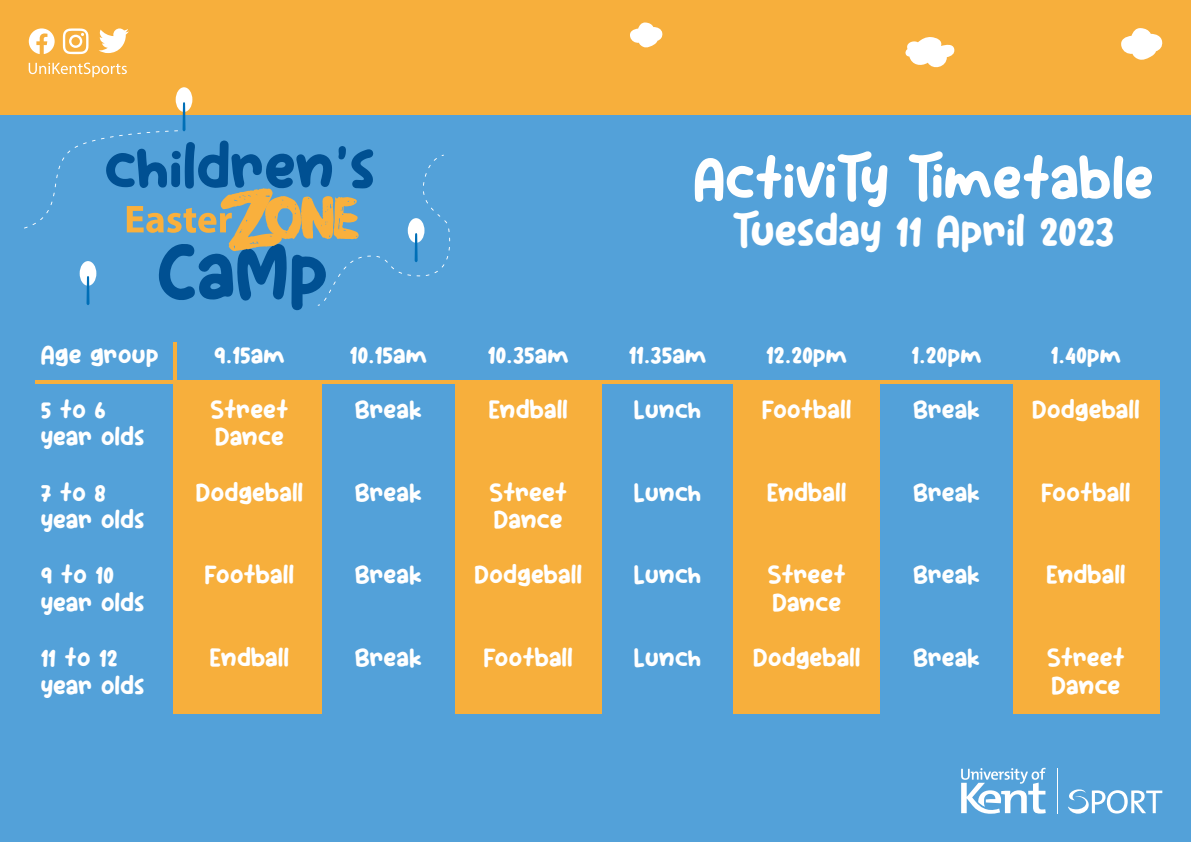
<style>
.page{position:relative;width:1191px;height:842px;background:#fff}
.page>*{position:absolute;margin:0;border:0;box-sizing:border-box;transform-origin:0 0}
.t1{font:70.6px "Om Botak";color:#005092}
.t2{font:56.5px "Om Botak";color:#005092}
.t3{font:52.6px "Om Botak";color:#fff}
.t4{font:39.5px "Om Botak";color:#fff}
.t5{font:23px/27.6px "Om Botak";color:#fff}
</style>
<div class="page">
<div style="left:0;top:107px;width:1191px;height:735px;background:#53a1d9"></div>
<div style="left:0;top:0;width:1191px;height:115px;background:#f7af3c"></div>
<svg style="left:630px;top:22px;width:33px;height:26px"></svg>
<svg style="left:1121px;top:28px;width:41px;height:32px"></svg>
<svg style="left:905px;top:37px;width:50px;height:31px"></svg>
<svg style="left:961px;top:768px;width:84px;height:46px"></svg>
<svg style="left:1068px;top:789px;width:94px;height:25px"></svg>
<hr style="left:1056px;top:768px;width:1px;height:45px;background:#fff">
<svg style="left:29px;top:63px;width:98px;height:14px"></svg>
<svg style="left:99px;top:28px;width:30px;height:25px"></svg>
<svg style="left:63px;top:28px;width:25px;height:26px"></svg>
<svg style="left:29px;top:28px;width:26px;height:26px"></svg>
<div style="left:455px;top:384px;width:146px;height:330px;background:#f7af3c"></div>
<div style="left:733px;top:384px;width:147px;height:330px;background:#f7af3c"></div>
<div style="left:1013px;top:384px;width:146px;height:330px;background:#f7af3c"></div>
<div style="left:175px;top:384px;width:147px;height:330px;background:#f7af3c"></div>
<hr style="left:174px;top:342px;width:3px;height:372px;background:#f7af3c">
<hr style="left:35px;top:380px;width:1124px;height:4px;background:#f7af3c">
<div style="left:176px;top:87px;width:16px;height:25px;background:#fff;border-radius:50%"></div>
<svg style="left:24px;top:102px;width:426px;height:204px"></svg>
<h2 class="t2" style="left:105px;top:132px;width:272px">children’s</h2>
<h1 class="t1" style="left:157px;top:228px;width:173px">CaMp</h1>
<h3 class="t3" style="left:693px;top:146px;width:462px">ActiviTy Timetable</h3>
<h3 class="t4" style="left:732px;top:207px;width:383px">Tuesday 11 April 2023</h3>
<p class="t5" style="left:41px;top:340px;width:120px">Age group</p>
<p class="t5" style="left:41px;top:395px;width:105px">5 to 6 year olds</p>
<p class="t5" style="left:41px;top:478px;width:105px">7 to 8 year olds</p>
<p class="t5" style="left:41px;top:561px;width:105px">9 to 10 year olds</p>
<p class="t5" style="left:41px;top:644px;width:105px">11 to 12 year olds</p>
<p class="t5" style="left:214px;top:340px;width:72px">9.15am</p>
<p class="t5" style="left:210px;top:395px;width:79px">Street<br>Dance</p>
<p class="t5" style="left:196px;top:478px;width:109px">Dodgeball</p>
<p class="t5" style="left:205px;top:561px;width:90px">Football</p>
<p class="t5" style="left:210px;top:644px;width:81px">Endball</p>
<p class="t5" style="left:350px;top:340px;width:79px">10.15am</p>
<p class="t5" style="left:355px;top:395px;width:68px">Break</p>
<p class="t5" style="left:355px;top:478px;width:68px">Break</p>
<p class="t5" style="left:355px;top:561px;width:68px">Break</p>
<p class="t5" style="left:355px;top:644px;width:68px">Break</p>
<p class="t5" style="left:488px;top:340px;width:82px">10.35am</p>
<p class="t5" style="left:489px;top:395px;width:81px">Endball</p>
<p class="t5" style="left:489px;top:478px;width:79px">Street<br>Dance</p>
<p class="t5" style="left:474px;top:561px;width:109px">Dodgeball</p>
<p class="t5" style="left:484px;top:644px;width:90px">Football</p>
<p class="t5" style="left:628px;top:340px;width:79px">11.35am</p>
<p class="t5" style="left:633px;top:395px;width:69px">Lunch</p>
<p class="t5" style="left:633px;top:478px;width:69px">Lunch</p>
<p class="t5" style="left:633px;top:561px;width:69px">Lunch</p>
<p class="t5" style="left:633px;top:644px;width:69px">Lunch</p>
<p class="t5" style="left:766px;top:340px;width:82px">12.20pm</p>
<p class="t5" style="left:762px;top:395px;width:90px">Football</p>
<p class="t5" style="left:767px;top:478px;width:81px">Endball</p>
<p class="t5" style="left:768px;top:561px;width:79px">Street<br>Dance</p>
<p class="t5" style="left:753px;top:644px;width:109px">Dodgeball</p>
<p class="t5" style="left:911px;top:340px;width:72px">1.20pm</p>
<p class="t5" style="left:913px;top:395px;width:68px">Break</p>
<p class="t5" style="left:1050px;top:340px;width:72px">1.40pm</p>
<p class="t5" style="left:1032px;top:395px;width:109px">Dodgeball</p>
<p class="t5" style="left:913px;top:478px;width:68px">Break</p>
<p class="t5" style="left:1041px;top:478px;width:90px">Football</p>
<p class="t5" style="left:913px;top:561px;width:68px">Break</p>
<p class="t5" style="left:1046px;top:561px;width:81px">Endball</p>
<p class="t5" style="left:913px;top:644px;width:68px">Break</p>
<p class="t5" style="left:1047px;top:644px;width:79px">Street<br>Dance</p>
</div>
